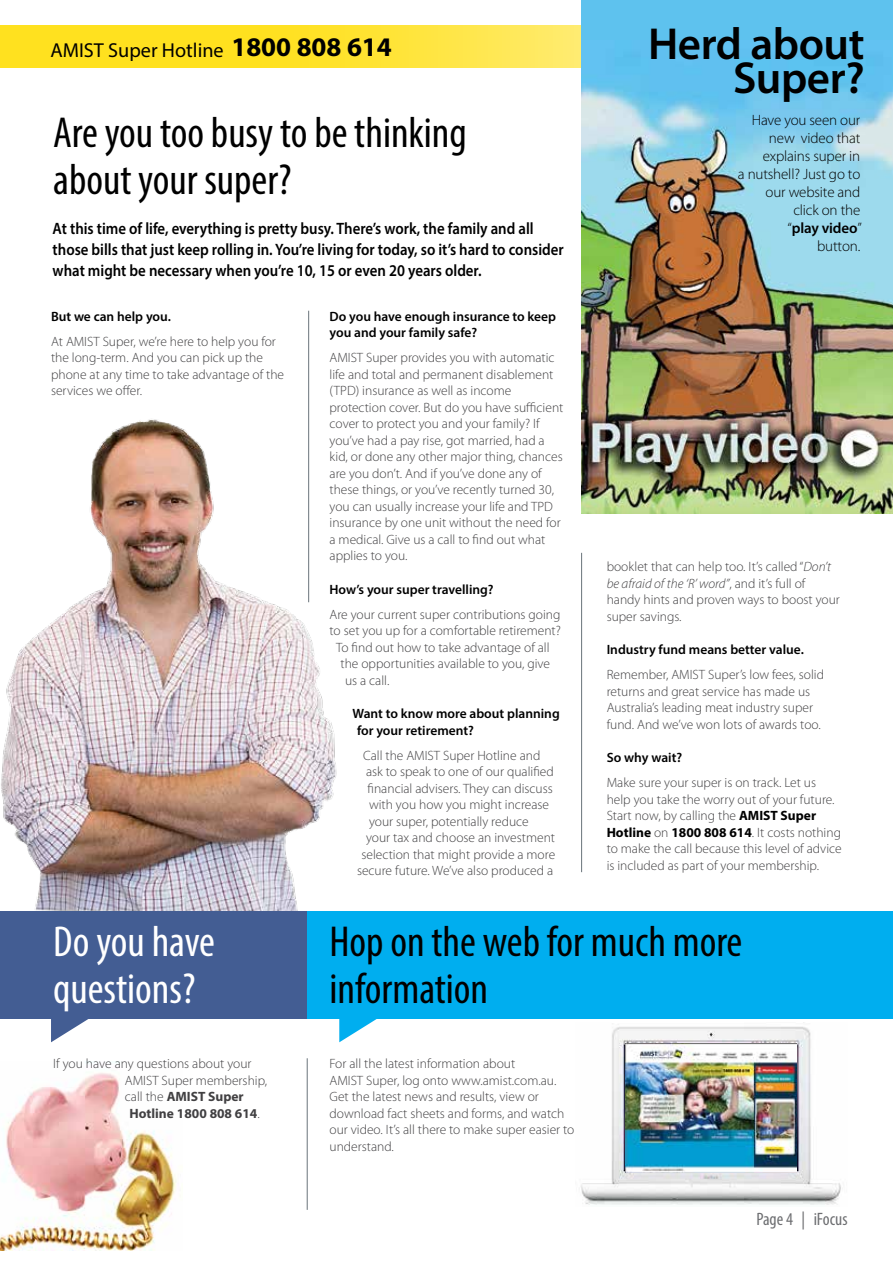
<style>
.page{position:relative;width:893px;height:1263px;background:#fff}
.page>*{position:absolute;margin:0;border:0;box-sizing:border-box;transform-origin:0 0}
.t1{font:600 45px/34.5px "Myriad Pro";letter-spacing:-.01em;color:#000;text-align:right}
.t2{font:condensed 43.5px/46.5px "Myriad Pro";color:#000}
.t3{font:condensed 43.5px/46.5px "Myriad Pro";color:#fff}
.t4{font:20.25px "Myriad Pro";color:#000}
.t5{font:condensed 18px "Myriad Pro";color:#6d6e71}
.t6{font:600 16.5px/21px "Myriad Pro";color:#000;scale:.9 1}
.t7{font:300 15px/18px "Myriad Pro";letter-spacing:-.01em;color:#000;text-align:right}
.t8{font:300 13.5px/16.5px "Myriad Pro";color:#414042}
.t9{font:600 13.5px/16.5px "Myriad Pro";color:#000}
.t10{font:700 13.5px "Myriad Pro";color:#414042}
.s1{font-weight:700;font-size:27px}
.s2{font-weight:600}
.s3{font-style:italic}
.s4{font-weight:700;color:#000}
.s5{font-weight:300}
</style>
<div class="page">
<img style="left:0;top:1073px;width:177px;height:177px">
<img style="left:1px;top:380px;width:336px;height:531px">
<svg style="left:339px;top:1018px;width:89px;height:24px"></svg>
<svg style="left:51px;top:1018px;width:88px;height:24px"></svg>
<div style="left:307px;top:911px;width:586px;height:107px;background:#00aeef"></div>
<div style="left:0;top:911px;width:307px;height:107px;background:#435d93"></div>
<svg style="left:0;top:26px;width:581px;height:42px;background:#ffe332"></svg>
<hr style="left:308px;top:311px;width:1px;height:291px;background:#6a747b">
<hr style="left:581px;top:553px;width:1px;height:319px;background:#6a747b">
<hr style="left:307px;top:1058px;width:1px;height:152px;background:#6a747b">
<div style="left:581px;top:0;width:312px;height:513px;background:#5ec2ee"></div>
<img style="left:581px;top:84px;width:312px;height:429px">
<img style="left:581px;top:1022px;width:260px;height:183px">
<img style="left:625px;top:1043px;width:172px;height:129px">
<h3 class="t4" style="left:51px;top:38px;width:343px">AMIST Super Hotline <span class="s1">1800 808 614</span></h3>
<h2 class="t2" style="left:53px;top:109px;width:415px">Are you too busy to be thinking about your super?</h2>
<p class="t6" style="left:53px;top:218px;width:569px">At this time of life, everything is pretty busy. There’s work, the family and all those bills that just keep rolling in. You’re living for today, so it’s hard to consider what might be necessary when you’re 10, 15 or even 20 years older.</p>
<p class="t9" style="left:51px;top:307px;width:121px">But we can help you.</p>
<p class="t8" style="left:51px;top:333px;width:235px">At AMIST Super, we’re here to help you for the long-term. And you can pick up the phone at any time to take advantage of the services we offer.</p>
<p class="t9" style="left:330px;top:307px;width:228px">Do you have enough insurance to keep you and your family safe?</p>
<p class="t8" style="left:330px;top:349px;width:235px">AMIST Super provides you with automatic life and total and permanent disablement (TPD) insurance as well as income protection cover. But do you have sufficient cover to protect you and your family? If you’ve had a pay rise, got married, had a kid, or done any other major thing, chances are you don’t. And if you’ve done any of these things, or you’ve recently turned 30, you can usually increase your life and TPD insurance by one unit without the need for a medical. Give us a call to find out what applies to you.</p>
<p class="t9" style="left:330px;top:580px;width:166px">How’s your super travelling?</p>
<p class="t8" style="left:330px;top:606px;width:232px">Are your current super contributions going</p>
<p class="t8" style="left:330px;top:622px;width:233px">to set you up for a comfortable retirement?</p>
<p class="t8" style="left:336px;top:639px;width:215px">To find out how to take advantage of all</p>
<p class="t8" style="left:341px;top:655px;width:211px">the opportunities available to you, give</p>
<p class="t8" style="left:345px;top:672px;width:46px">us a call.</p>
<p class="t9" style="left:357px;top:705px;width:204px;text-indent:-5px">Want to know more about planning for your retirement?</p>
<p class="t8" style="left:363px;top:747px;width:179px">Call the AMIST Super Hotline and</p>
<p class="t8" style="left:366px;top:763px;width:189px">ask to speak to one of our qualified</p>
<p class="t8" style="left:368px;top:780px;width:187px">financial advisers. They can discuss</p>
<p class="t8" style="left:369px;top:796px;width:182px">with you how you might increase</p>
<p class="t8" style="left:369px;top:813px;width:161px">your super, potentially reduce</p>
<p class="t8" style="left:366px;top:829px;width:191px">your tax and choose an investment</p>
<p class="t8" style="left:362px;top:846px;width:195px">selection that might provide a more</p>
<p class="t8" style="left:357px;top:862px;width:198px">secure future. We’ve also produced a</p>
<h1 class="t1" style="left:648px;top:25px;width:218px">Herd about<br>Super?</h1>
<p class="t7" style="left:738px;top:110px;width:125px">Have you seen our new video that explains super in<br>a nutshell? Just go to our website and<br>click on the<br>“<span class="s2">play video</span>”<br>button.</p>
<p class="t8" style="left:607px;top:559px;width:235px">booklet that can help too. It’s called “<span class="s3">Don’t be afraid of the ‘R’ word”</span>, and it’s full of handy hints and proven ways to boost your super savings.</p>
<p class="t9" style="left:607px;top:641px;width:199px">Industry fund means better value.</p>
<p class="t8" style="left:607px;top:667px;width:219px">Remember, AMIST Super’s low fees, solid returns and great service has made us Australia’s leading meat industry super fund. And we’ve won lots of awards too.</p>
<p class="t9" style="left:607px;top:749px;width:77px">So why wait?</p>
<p class="t8" style="left:607px;top:775px;width:237px">Make sure your super is on track. Let us help you take the worry out of your future.<br>Start now, by calling the <span class="s4">AMIST Super Hotline</span> on <span class="s4">1800 808 614</span>. It costs nothing to make the call because this level of advice is included as part of your membership.</p>
<h2 class="t3" style="left:53px;top:918px;width:163px">Do you have questions?</h2>
<p class="t8" style="left:53px;top:1055px;width:200px">If you have any questions about your</p>
<p class="t8" style="left:125px;top:1072px;width:144px">AMIST Super membership,</p>
<p class="t10" style="left:125px;top:1088px;width:120px"><span class="s5">call the</span> AMIST Super</p>
<p class="t10" style="left:130px;top:1104px;width:132px">Hotline 1800 808 614<span class="s5">.</span></p>
<h2 class="t2" style="left:330px;top:918px;width:414px">Hop on the web for much more information</h2>
<p class="t8" style="left:330px;top:1055px;width:246px">For all the latest information about<br>AMIST Super, log onto www.amist.com.au.<br>Get the latest news and results, view or download fact sheets and forms, and watch our video. It’s all there to make super easier to understand.</p>
<h3 class="t5" style="left:756px;top:1208px;width:93px">Page 4 | iFocus</h3>
</div>
